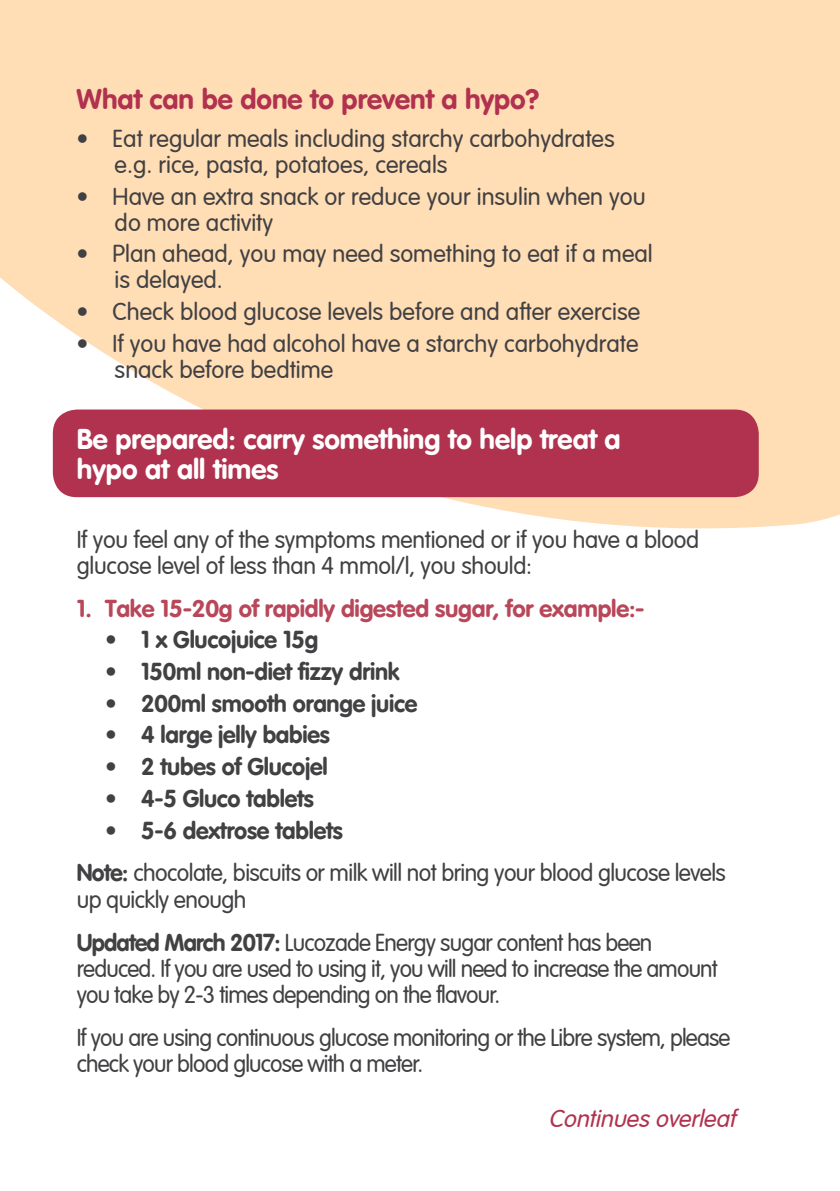
<style>
.page{position:relative;width:840px;height:1191px;background:#fff}
.page>*{position:absolute;margin:0;border:0;box-sizing:border-box;transform-origin:0 0}
.t1{font:28px/30px "VAG Rounded Bold";color:#fff}
.t2{font:28px "VAG Rounded Bold";color:#b1324e}
.t3{font:300 24px/26px "VAG Rounded";letter-spacing:-.01em;color:#414042}
.t4{font:300 24px/26px "VAG Rounded";letter-spacing:-.035em;color:#414042;scale:.96 1}
.t5{font:24px "VAG Rounded Bold";letter-spacing:-.01em;color:#414042}
.t6{font:24px "VAG Rounded Bold";letter-spacing:-.01em;color:#b8475a}
.t7{font:italic 300 24px "VAG Rounded";color:#b1324e}
.s1{font-family:"VAG Rounded Bold";font-weight:400}
</style>
<div class="page">
<svg style="left:0;top:0;width:839px;height:529px;background:#fedfbb"></svg>
<div style="left:53px;top:409px;width:705px;height:88px;background:#b1324e;border-radius:24px"></div>
<p class="t2" style="left:77px;top:83px;width:464px">What can be done to prevent a hypo?</p>
<p class="t3" style="left:115px;top:126px;width:501px;text-indent:-38px">• Eat regular meals including starchy carbohydrates e.g. rice, pasta, potatoes, cereals</p>
<p class="t3" style="left:115px;top:184px;width:532px;text-indent:-38px">• Have an extra snack or reduce your insulin when you do more activity</p>
<p class="t3" style="left:115px;top:242px;width:539px;text-indent:-38px">• Plan ahead, you may need something to eat if a meal is delayed.</p>
<p class="t3" style="left:77px;top:299px;width:565px">• Check blood glucose levels before and after exercise</p>
<p class="t3" style="left:115px;top:331px;width:525px;text-indent:-38px">• If you have had alcohol have a starchy carbohydrate snack before bedtime</p>
<p class="t1" style="left:77px;top:424px;width:545px">Be prepared: carry something to help treat a hypo at all times</p>
<p class="t3" style="left:77px;top:527px;width:623px">If you feel any of the symptoms mentioned or if you have a blood glucose level of less than 4 mmol/l, you should:</p>
<p class="t6" style="left:77px;top:594px;width:569px">1. Take 15-20g of rapidly digested sugar, for example:-</p>
<p class="t5" style="left:105px;top:626px;width:214px">• 1 x Glucojuice 15g</p>
<p class="t5" style="left:105px;top:657px;width:296px">• 150ml non-diet fizzy drink</p>
<p class="t5" style="left:105px;top:689px;width:313px">• 200ml smooth orange juice</p>
<p class="t5" style="left:105px;top:721px;width:226px">• 4 large jelly babies</p>
<p class="t5" style="left:105px;top:752px;width:224px">• 2 tubes of Glucojel</p>
<p class="t5" style="left:105px;top:784px;width:210px">• 4-5 Gluco tablets</p>
<p class="t5" style="left:105px;top:816px;width:239px">• 5-6 dextrose tablets</p>
<p class="t3" style="left:77px;top:861px;width:650px"><span class="s1">Note:</span> chocolate, biscuits or milk will not bring your blood glucose levels up quickly enough</p>
<p class="t4" style="left:77px;top:930px;width:669px"><span class="s1">Updated March 2017:</span> Lucozade Energy sugar content has been reduced. If you are used to using it, you will need to increase the amount you take by 2-3 times depending on the flavour.</p>
<p class="t4" style="left:77px;top:1025px;width:682px">If you are using continuous glucose monitoring or the Libre system, please check your blood glucose with a meter.</p>
<p class="t7" style="left:548px;top:1105px;width:194px">Continuesoverleaf</p>
</div>
